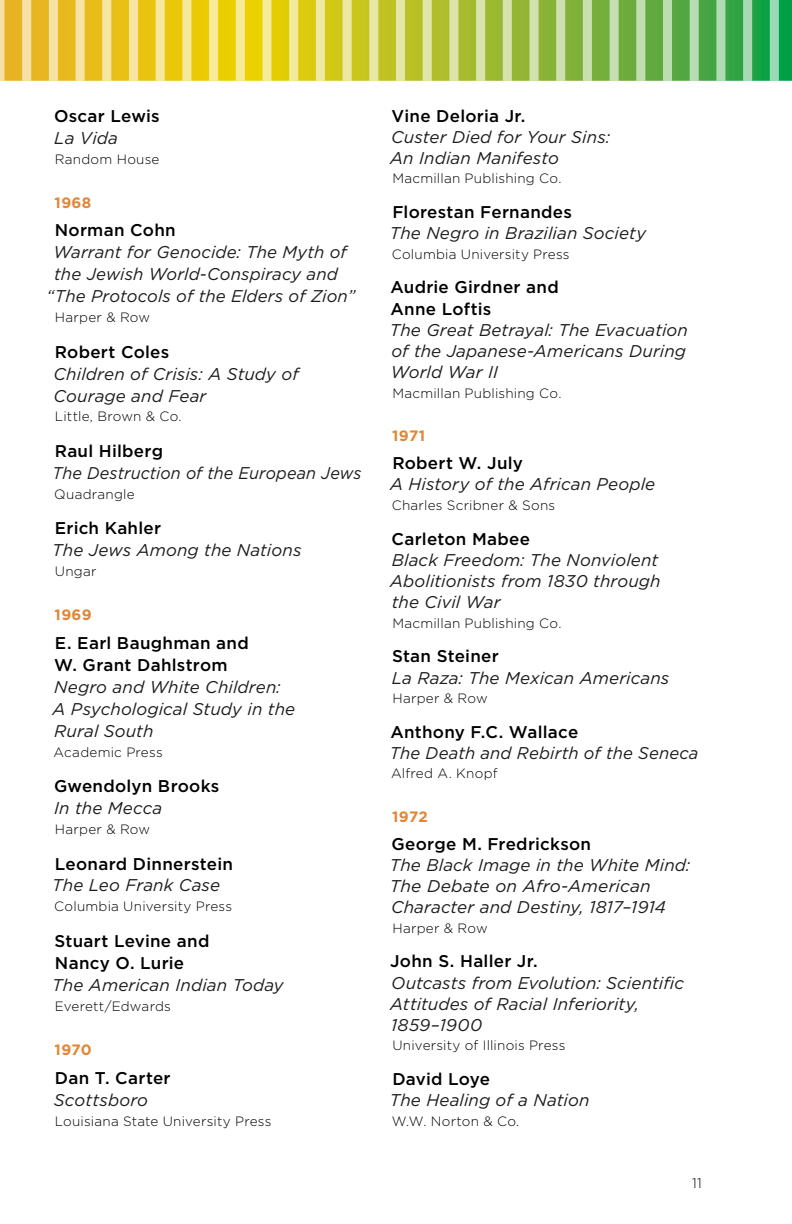
<style>
.page{position:relative;width:792px;height:1224px;background:#fff}
.page>*{position:absolute;margin:0;border:0;box-sizing:border-box;transform-origin:0 0}
.t1{font:italic 17px/21.2px "Gotham";letter-spacing:.005em;color:#1c1c1c}
.t2{font:500 17px/22px "Gotham";letter-spacing:.015em;color:#000}
.t3{font:italic 17px "Gotham";letter-spacing:.005em;color:#1c1c1c;scale:.95 1}
.t4{font:700 15px "Gotham";letter-spacing:.025em;color:#e08738}
.t5{font:300 14px "Gotham";color:#000}
.t6{font:300 13.6px "Gotham";letter-spacing:.015em;color:#000}
</style>
<div class="page">
<svg style="left:1px;top:0;width:778px;height:81px;background:#dbe1a4"></svg>
<div style="left:58px;top:0;width:18px;height:81px;background:#e8b91e"></div>
<div style="left:85px;top:0;width:17px;height:81px;background:#e8bc1a"></div>
<div style="left:5px;top:0;width:17px;height:81px;background:#e7b323"></div>
<div style="left:111px;top:0;width:18px;height:81px;background:#e9c015"></div>
<div style="left:31px;top:0;width:18px;height:81px;background:#e7b620"></div>
<div style="left:138px;top:0;width:18px;height:81px;background:#eac310"></div>
<div style="left:245px;top:0;width:17px;height:81px;background:#ecd100"></div>
<div style="left:165px;top:0;width:17px;height:81px;background:#eac709"></div>
<div style="left:272px;top:0;width:17px;height:81px;background:#e2ce02"></div>
<div style="left:191px;top:0;width:18px;height:81px;background:#ebca03"></div>
<div style="left:298px;top:0;width:18px;height:81px;background:#dbcc0e"></div>
<div style="left:352px;top:0;width:17px;height:81px;background:#c7c51e"></div>
<div style="left:405px;top:0;width:18px;height:81px;background:#b7c027"></div>
<div style="left:592px;top:0;width:18px;height:81px;background:#75ae3b"></div>
<div style="left:565px;top:0;width:18px;height:81px;background:#80b139"></div>
<div style="left:539px;top:0;width:17px;height:81px;background:#8ab336"></div>
<div style="left:725px;top:0;width:18px;height:81px;background:#34a344"></div>
<svg style="left:752px;top:0;width:18px;height:81px"></svg>
<div style="left:218px;top:0;width:18px;height:81px;background:#ebce00"></div>
<div style="left:325px;top:0;width:18px;height:81px;background:#d1c817"></div>
<div style="left:378px;top:0;width:18px;height:81px;background:#c0c223"></div>
<div style="left:458px;top:0;width:18px;height:81px;background:#a6bb2e"></div>
<div style="left:432px;top:0;width:17px;height:81px;background:#afbe2a"></div>
<div style="left:512px;top:0;width:17px;height:81px;background:#94b634"></div>
<div style="left:485px;top:0;width:18px;height:81px;background:#9db831"></div>
<div style="left:645px;top:0;width:18px;height:81px;background:#60aa3f"></div>
<div style="left:699px;top:0;width:17px;height:81px;background:#46a542"></div>
<div style="left:672px;top:0;width:18px;height:81px;background:#54a740"></div>
<div style="left:619px;top:0;width:17px;height:81px;background:#6bac3d"></div>
<div style="left:779px;top:0;width:13px;height:81px;background:#00a046"></div>
<p class="t2" style="left:54px;top:104px;width:107px">Oscar Lewis</p>
<p class="t1" style="left:54px;top:127px;width:65px">La Vida</p>
<p class="t6" style="left:55px;top:150px;width:106px">Random House</p>
<p class="t4" style="left:55px;top:193px;width:38px">1968</p>
<p class="t2" style="left:55px;top:219px;width:122px">Norman Cohn</p>
<p class="t1" style="left:47px;top:241px;width:310px;line-height:22px;text-align:center">Warrant for Genocide: The Myth of the Jewish World-Conspiracy and “The Protocols of the Elders of Zion”</p>
<p class="t6" style="left:55px;top:309px;width:97px">Harper &amp; Row</p>
<p class="t2" style="left:55px;top:340px;width:116px">Robert Coles</p>
<p class="t1" style="left:54px;top:362px;width:247px;line-height:22px">Children of Crisis: A Study of<br>Courage and Fear</p>
<p class="t6" style="left:55px;top:408px;width:128px">Little, Brown &amp; Co.</p>
<p class="t2" style="left:55px;top:440px;width:110px">Raul Hilberg</p>
<p class="t3" style="left:52px;top:462px;width:327px">The Destruction of the European Jews</p>
<p class="t6" style="left:54px;top:485px;width:82px">Quadrangle</p>
<p class="t2" style="left:55px;top:517px;width:108px">Erich Kahler</p>
<p class="t1" style="left:52px;top:539px;width:251px">The Jews Among the Nations</p>
<p class="t6" style="left:55px;top:563px;width:43px">Ungar</p>
<p class="t4" style="left:55px;top:605px;width:39px">1969</p>
<p class="t2" style="left:54px;top:632px;width:196px">E. Earl Baughman and<br>W. Grant Dahlstrom</p>
<p class="t1" style="left:53px;top:676px;width:244px;line-height:22px">Negro and White Children:<br>A Psychological Study in the<br>Rural South</p>
<p class="t6" style="left:54px;top:743px;width:111px">Academic Press</p>
<p class="t2" style="left:54px;top:775px;width:167px">Gwendolyn Brooks</p>
<p class="t1" style="left:54px;top:797px;width:110px">In the Mecca</p>
<p class="t6" style="left:55px;top:821px;width:97px">Harper &amp; Row</p>
<p class="t2" style="left:55px;top:852px;width:180px">Leonard Dinnerstein</p>
<p class="t1" style="left:52px;top:875px;width:169px">The Leo Frank Case</p>
<p class="t6" style="left:54px;top:898px;width:179px">Columbia University Press</p>
<p class="t2" style="left:55px;top:930px;width:156px">Stuart Levine and<br>Nancy O. Lurie</p>
<p class="t1" style="left:52px;top:974px;width:233px">The American Indian Today</p>
<p class="t6" style="left:55px;top:997px;width:117px">Everett/Edwards</p>
<p class="t4" style="left:55px;top:1040px;width:39px">1970</p>
<p class="t2" style="left:55px;top:1066px;width:117px">Dan T. Carter</p>
<p class="t1" style="left:54px;top:1089px;width:96px">Scottsboro</p>
<p class="t6" style="left:55px;top:1112px;width:218px">Louisiana State University Press</p>
<p class="t2" style="left:391px;top:104px;width:136px">Vine Deloria Jr.</p>
<p class="t1" style="left:390px;top:126px;width:222px">Custer Died for Your Sins:<br>An Indian Manifesto</p>
<p class="t6" style="left:392px;top:170px;width:170px">Macmillan Publishing Co.</p>
<p class="t2" style="left:392px;top:201px;width:181px">Florestan Fernandes</p>
<p class="t1" style="left:390px;top:222px;width:258px">The Negro in Brazilian Society</p>
<p class="t6" style="left:392px;top:245px;width:179px">Columbia University Press</p>
<p class="t2" style="left:391px;top:277px;width:170px;line-height:21.2px">Audrie Girdner and<br>Anne Loftis</p>
<p class="t1" style="left:390px;top:319px;width:300px;text-align:justify">The Great Betrayal: The Evacuation of the Japanese-Americans During World War II</p>
<p class="t6" style="left:392px;top:384px;width:170px">Macmillan Publishing Co.</p>
<p class="t4" style="left:392px;top:426px;width:35px">1971</p>
<p class="t2" style="left:392px;top:452px;width:132px">Robert W. July</p>
<p class="t1" style="left:390px;top:474px;width:267px">A History of the African People</p>
<p class="t6" style="left:392px;top:496px;width:165px">Charles Scribner &amp; Sons</p>
<p class="t2" style="left:392px;top:527px;width:140px">Carleton M abee</p>
<p class="t1" style="left:390px;top:549px;width:272px">Black Freedom: The Nonviolent<br>Abolitionists from 1830 through the Civil War</p>
<p class="t6" style="left:392px;top:614px;width:170px">Macmillan Publishing Co.</p>
<p class="t2" style="left:392px;top:645px;width:108px">Stan Steiner</p>
<p class="t1" style="left:392px;top:667px;width:279px">La Raza: The Mexican Americans</p>
<p class="t6" style="left:392px;top:689px;width:97px">Harper &amp; Row</p>
<p class="t2" style="left:391px;top:720px;width:189px">Anthony F.C. Wallace</p>
<p class="t1" style="left:390px;top:742px;width:310px">The Death and Rebirth of the Seneca</p>
<p class="t6" style="left:391px;top:765px;width:108px">Alfred A. Knopf</p>
<p class="t4" style="left:392px;top:806px;width:37px">1972</p>
<p class="t2" style="left:392px;top:832px;width:201px">George M . Fredrickson</p>
<p class="t1" style="left:390px;top:854px;width:302px">The Black Image in the White Mind:<br>The Debate on Afro-American<br>Character and Destiny, 1817–1914</p>
<p class="t6" style="left:392px;top:919px;width:97px">Harper &amp; Row</p>
<p class="t2" style="left:390px;top:950px;width:149px">John S. Haller Jr.</p>
<p class="t1" style="left:390px;top:972px;width:295px">Outcasts from Evolution: Scientific<br>Attitudes of Racial Inferiority,<br>1859–1900</p>
<p class="t6" style="left:392px;top:1037px;width:175px">University of Illinois Press</p>
<p class="t2" style="left:392px;top:1068px;width:99px">David Loye</p>
<p class="t1" style="left:390px;top:1089px;width:201px">The Healing of a Nation</p>
<p class="t6" style="left:392px;top:1112px;width:129px">W.W. Norton &amp; Co.</p>
<p class="t5" style="left:692px;top:1174px;width:11px">11</p>
</div>
